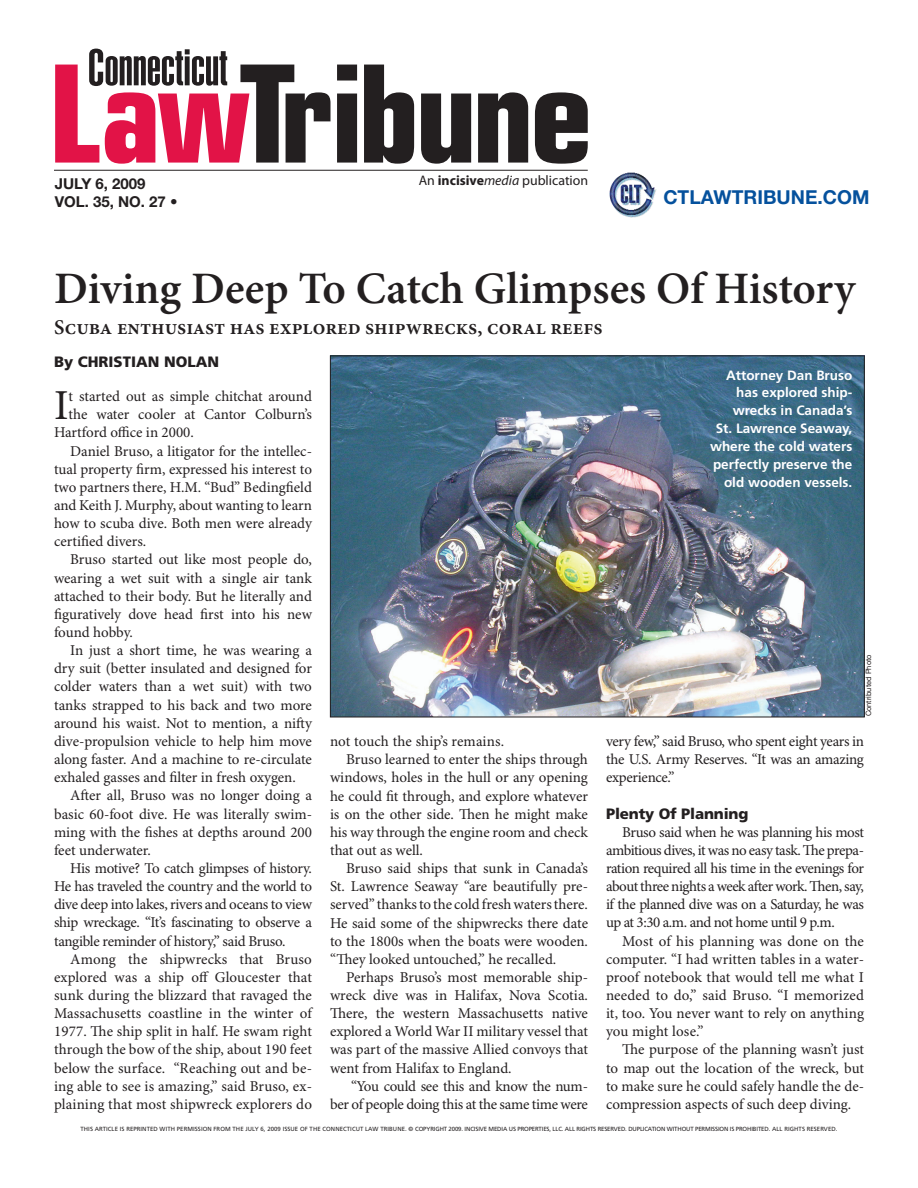
<style>
.page{position:relative;width:918px;height:1188px;background:#fff}
.page>*{position:absolute;margin:0;border:0;box-sizing:border-box;transform-origin:0 0}
.t1{font:900 extra-condensed 50.7px "Helvetica";color:#231f20}
.HEAD_Minion{font:600 45px "Minion Pro";color:#231f20}
.DROPCAP_1st_paragrap{font:42.75px "Minion Pro";color:#231f20}
.DECK_Subhead{font:600 21px "Minion Pro";color:#231f20}
.t2{font:700 19.2px "Helvetica Neue LT Std";color:#05519d}
.TEXT_Body_text{font:15px/18.1px "Minion Pro";letter-spacing:-.005em;color:#231f20;text-align:justify}
.DROPCAP_1st_paragrap-2{font:15px "Minion Pro";letter-spacing:-.005em;color:#231f20}
.t3{font:700 15px "Helvetica Neue LT Std";color:#231f20}
.BYLINE_Byline{font:900 15px "Frutiger LT Std";color:#231f20}
.SUBHEAD_Callout{font:900 15px "Frutiger LT Std";letter-spacing:-.01em;color:#231f20}
.t4{font:13.8px "Myriad Pro";color:#231f20}
.CAPTION_photo{font:700 13.5px/18px "Frutiger LT Std";color:#fff;text-align:right}
.PHOTOCREDIT{font:7.5px "Helvetica Neue LT Std";color:#231f20}
.t5{font:6px "Frutiger LT Std";letter-spacing:-.02em;color:#231f20}
.s1{font-weight:700}
.s2{font-style:italic}
</style>
<div class="page">
<svg style="left:55px;top:65px;width:44px;height:98px"></svg>
<svg style="left:105px;top:65px;width:226px;height:99px"></svg>
<svg style="left:337px;top:65px;width:20px;height:98px"></svg>
<svg style="left:364px;top:65px;width:50px;height:99px"></svg>
<svg style="left:421px;top:94px;width:50px;height:70px"></svg>
<svg style="left:478px;top:92px;width:50px;height:71px"></svg>
<svg style="left:535px;top:92px;width:53px;height:72px"></svg>
<hr style="left:54px;top:170px;width:534px;height:1px;background:#231f20">
<img style="left:609px;top:172px;width:48px;height:46px">
<img style="left:332px;top:358px;width:531px;height:357px">
<p class="t1" style="left:88px;top:38px;width:141px">Connecticut</p>
<p class="t4" style="left:419px;top:172px;width:171px">An <span class="s1">incisive</span><span class="s2">media</span> publication</p>
<p class="t3" style="left:55px;top:175px;width:92px">JULY 6, 2009</p>
<p class="t3" style="left:55px;top:193px;width:124px">VOL. 35, NO. 27 •</p>
<p class="t2" style="left:663px;top:185px;width:207px">CTLAWTRIBUNE.COM</p>
<p class="HEAD_Minion" style="left:54px;top:261px;width:803px">Diving Deep To Catch Glimpses Of History</p>
<p class="DECK_Subhead" style="left:54px;top:315px;width:550px">Scuba enthusiast has explored shipwrecks, coral reefs</p>
<p class="BYLINE_Byline" style="left:54px;top:352px;width:167px">By CHRISTIAN NOLAN</p>
<p class="DROPCAP_1st_paragrap" style="left:54px;top:380px;width:16px">I</p>
<p class="DROPCAP_1st_paragrap-2" style="left:69px;top:387px;width:245px">t started out as simple chitchat around</p>
<p class="CAPTION_photo" style="left:710px;top:366px;width:144px">Attorney Dan Bruso has explored ship&shy;wrecks in Canada’s<br>St. Lawrence Seaway, where the cold waters perfectly preserve the old wooden vessels.</p>
<p class="DROPCAP_1st_paragrap-2" style="left:69px;top:405px;width:245px">the water cooler at Cantor Colburn’s</p>
<p class="DROPCAP_1st_paragrap-2" style="left:54px;top:424px;width:141px">Hartford office in 2000.</p>
<p class="TEXT_Body_text" style="left:54px;top:442px;width:260px;text-indent:16px">Daniel Bruso, a litigator for the intellec&shy;tual property firm, expressed his interest to two partners there, H.M. “Bud” Bedingfield and Keith J. Murphy, about wanting to learn how to scuba dive. Both men were already certified divers.</p>
<p class="TEXT_Body_text" style="left:54px;top:551px;width:260px;text-indent:16px">Bruso started out like most people do, wearing a wet suit with a single air tank attached to their body. But he literally and figuratively dove head first into his new found hobby.</p>
<p class="TEXT_Body_text" style="left:54px;top:642px;width:260px;text-indent:16px">In just a short time, he was wearing a dry suit (better insulated and designed for colder waters than a wet suit) with two tanks strapped to his back and two more around his waist. Not to mention, a nifty dive-propulsion vehicle to help him move along faster. And a machine to re-circulate exhaled gasses and filter in fresh oxygen.</p>
<p class="TEXT_Body_text" style="left:54px;top:787px;width:260px;text-indent:16px">After all, Bruso was no longer doing a basic 60-foot dive. He was literally swim&shy;ming with the fishes at depths around 200 feet underwater.</p>
<p class="TEXT_Body_text" style="left:54px;top:860px;width:260px;text-indent:16px">His motive? To catch glimpses of history.<br>He has traveled the country and the world to dive deep into lakes, rivers and oceans to view ship wreckage. “It’s fascinating to observe a tangible reminder of history,” said Bruso.</p>
<p class="TEXT_Body_text" style="left:54px;top:950px;width:260px;text-indent:16px">Among the shipwrecks that Bruso explored was a ship off Gloucester that sunk during the blizzard that ravaged the Massachusetts coastline in the winter of 1977. The ship split in half. He swam right through the bow of the ship, about 190 feet below the surface. “Reaching out and be&shy;ing able to see is amazing,” said Bruso, ex&shy;plaining that most shipwreck explorers do</p>
<p class="PHOTOCREDIT" style="left:864px;top:716px;width:63px;rotate:-90deg">Contributed Photo</p>
<p class="TEXT_Body_text" style="left:606px;top:733px;width:259px">very few,” said Bruso, who spent eight years in the U.S. Army Reserves. “It was an amazing experience.”</p>
<p class="SUBHEAD_Callout" style="left:606px;top:804px;width:144px">Plenty Of Planning</p>
<p class="TEXT_Body_text" style="left:606px;top:824px;width:260px;text-indent:16px">Bruso said when he was planning his most ambitious dives, it was no easy task. The prepa&shy;ration required all his time in the evenings for about three nights a week after work. Then, say, if the planned dive was on a Saturday, he was up at 3:30 a.m. and not home until 9 p.m.</p>
<p class="TEXT_Body_text" style="left:606px;top:932px;width:260px;text-indent:16px">Most of his planning was done on the computer. “I had written tables in a water&shy;proof notebook that would tell me what I needed to do,” said Bruso. “I memorized it, too. You never want to rely on anything you might lose.”</p>
<p class="TEXT_Body_text" style="left:606px;top:1041px;width:260px;text-indent:16px">The purpose of the planning wasn’t just to map out the location of the wreck, but to make sure he could safely handle the de&shy;compression aspects of such deep diving.</p>
<p class="t5" style="left:80px;top:1125px;width:759px">THIS ARTICLE IS REPRINTED WITH PERMISSION FROM THE JULY 6, 2009 ISSUE OF THE CONNECTICUT LAW TRIBUNE. © COPYRIGHT 2009. INCISIVE MEDIA US PROPERTIES, LLC. ALL RIGHTS RESERVED. DUPLICATION WITHOUT PERMISSION IS PROHIBITED. ALL RIGHTS RESERVED.</p>
<p class="TEXT_Body_text" style="left:330px;top:733px;width:176px">not touch the ship’s remains.</p>
<p class="TEXT_Body_text" style="left:330px;top:751px;width:260px;text-indent:16px">Bruso learned to enter the ships through windows, holes in the hull or any opening he could fit through, and explore whatever is on the other side. Then he might make his way through the engine room and check that out as well.</p>
<p class="TEXT_Body_text" style="left:330px;top:860px;width:260px;text-indent:16px">Bruso said ships that sunk in Canada’s St. Lawrence Seaway “are beautifully pre&shy;served” thanks to the cold fresh waters there.<br>He said some of the shipwrecks there date to the 1800s when the boats were wooden. “They looked untouched,” he recalled.</p>
<p class="TEXT_Body_text" style="left:330px;top:969px;width:260px;text-indent:16px">Perhaps Bruso’s most memorable ship&shy;wreck dive was in Halifax, Nova Scotia.<br>There, the western Massachusetts native explored a World War II military vessel that was part of the massive Allied convoys that went from Halifax to England.</p>
<p class="TEXT_Body_text" style="left:330px;top:1077px;width:259px;text-align:right">“You could see this and know the num&shy;ber of people doing this at the same time were</p>
</div>
